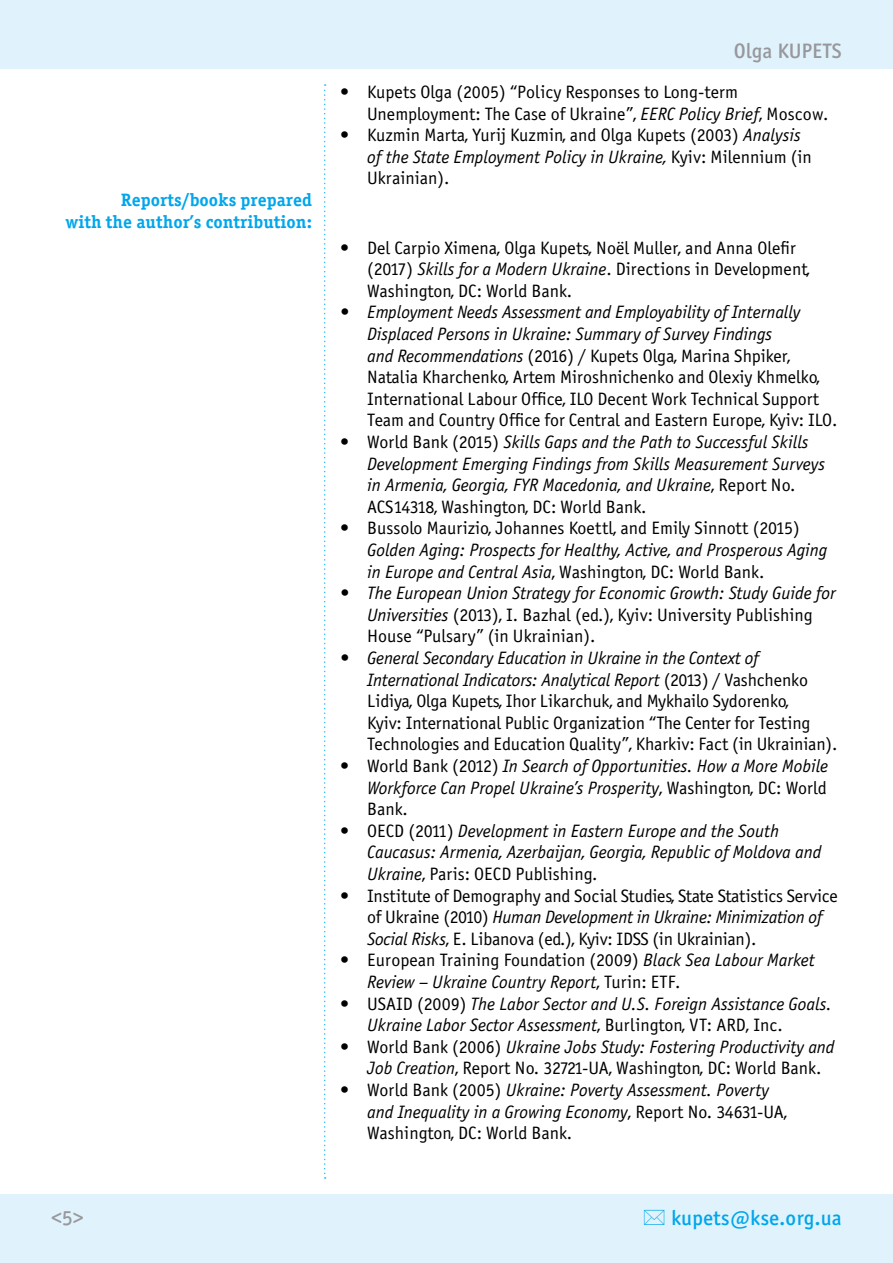
<style>
.page{position:relative;width:893px;height:1263px;background:#fff}
.page>*{position:absolute;margin:0;border:0;box-sizing:border-box;transform-origin:0 0}
.t1{font:21px "Officina Sans Medium ITC";color:#00a6eb}
.t2{font:21px "Officina Sans Medium ITC";color:#98989c}
.t3{font:18px/21.6px "Officina Sans Book ITC";letter-spacing:-.005em;color:#000}
.t4{font:italic 18px/21.6px "Officina Sans Book ITC";color:#000}
.t5{font:18px/21.6px "Officina Serif Bold ITC";color:#00a6eb;text-align:right}
.s1{font-style:italic}
.s2{font-style:normal}
</style>
<div class="page">
<div style="left:0;top:0;width:893px;height:68px;background:#e0f3fc"></div>
<div style="left:0;top:1195px;width:893px;height:68px;background:#e0f3fc"></div>
<svg style="left:324px;top:84px;width:2px;height:1095px"></svg>
<p class="t2" style="left:734px;top:38px;width:110px">Olga KUPETS</p>
<p class="t5" style="left:66px;top:189px;width:248px">Reports/books prepared<br>with the author’s contribution:</p>
<p class="t3" style="left:367px;top:81px;width:463px;text-indent:-27px">• Kupets Olga (2005) “Policy Responses to Long-term<br>Unemployment: The Case of Ukraine”, <span class="s1">EERC Policy Brief</span>, Moscow.</p>
<p class="t3" style="left:367px;top:125px;width:446px;text-indent:-27px">• Kuzmin Marta, Yurij Kuzmin, and Olga Kupets (2003) <span class="s1">Analysis of the State Employment Policy in Ukraine,</span> Kyiv: Milennium (in<br>Ukrainian).</p>
<p class="t3" style="left:367px;top:237px;width:444px;text-indent:-27px">• Del Carpio Ximena, Olga Kupets, Noël Muller, and Anna Olefir (2017) <span class="s1">Skills for a Modern Ukraine</span>. Directions in Development,<br>Washington, DC: World Bank.</p>
<p class="t3" style="left:367px;top:302px;width:472px;text-indent:-27px"><span class="s1">• Employment Needs Assessment and Employability of Internally Displaced Persons in Ukraine: Summary of Survey Findings<br>and Recommendations</span> (2016) / Kupets Olga, Marina Shpiker, Natalia Kharchenko, Artem Miroshnichenko and Olexiy Khmelko, International Labour Office, ILO Decent Work Technical Support Team and Country Office for Central and Eastern Europe, Kyiv: ILO.</p>
<p class="t4" style="left:367px;top:431px;width:460px;text-indent:-27px"><span class="s2">• World Bank (2015)</span> Skills Gaps and the Path to Successful Skills Development Emerging Findings from Skills Measurement Surveys in Armenia, Georgia, FYR Macedonia, and Ukraine<span class="s2">, Report No.<br>ACS14318, Washington, DC: World Bank.</span></p>
<p class="t3" style="left:340px;top:518px;width:461px">• Bussolo Maurizio, Johannes Koettl, and Emily Sinnott (2015)</p>
<p class="t4" style="left:367px;top:539px;width:462px">Golden Aging: Prospects for Healthy, Active, and Prosperous Aging in Europe and Central Asia<span class="s2">, Washington, DC: World Bank.</span></p>
<p class="t3" style="left:367px;top:582px;width:470px;text-indent:-27px"><span class="s1">• The European Union Strategy for Economic Growth: Study Guide for<br>Universities</span> (2013), I. Bazhal (ed.), Kyiv: University Publishing<br>House “Pulsary” (in Ukrainian).</p>
<p class="t3" style="left:367px;top:647px;width:472px;text-indent:-27px"><span class="s1">• General Secondary Education in Ukraine in the Context of International Indicators: Analytical Report</span> (2013) / Vashchenko Lidiya, Olga Kupets, Ihor Likarchuk, and Mykhailo Sydorenko,<br>Kyiv: International Public Organization “The Center for Testing Technologies and Education Quality”, Kharkiv: Fact (in Ukrainian).</p>
<p class="t4" style="left:367px;top:755px;width:463px;text-align:justify;text-indent:-27px"><span class="s2">• World Bank (2012)</span> In Search of Opportunities. How a More Mobile Workforce Can Propel Ukraine’s Prosperity<span class="s2">, Washington, DC: World Bank.</span></p>
<p class="t4" style="left:367px;top:820px;width:456px;text-indent:-27px"><span class="s2">• OECD (2011)</span> Development in Eastern Europe and the South<br>Caucasus: Armenia, Azerbaijan, Georgia, Republic of Moldova and<br>Ukraine<span class="s2">, Paris: OECD Publishing.</span></p>
<p class="t3" style="left:367px;top:885px;width:472px;text-indent:-27px">• Institute of Demography and Social Studies, State Statistics Service of Ukraine (2010) <span class="s1">Human Development in Ukraine: Minimization of<br>Social Risks</span>, E. Libanova (ed.), Kyiv: IDSS (in Ukrainian).</p>
<p class="t4" style="left:367px;top:950px;width:449px;text-indent:-27px"><span class="s2">• European Training Foundation (2009)</span> Black Sea Labour Market<br>Review – Ukraine Country Report<span class="s2">, Turin: ETF.</span></p>
<p class="t4" style="left:367px;top:993px;width:466px;text-indent:-27px"><span class="s2">• USAID (2009)</span> The Labor Sector and U.S. Foreign Assistance Goals.<br>Ukraine Labor Sector Assessment<span class="s2">, Burlington, VT: ARD, Inc.</span></p>
<p class="t3" style="left:367px;top:1036px;width:469px;text-indent:-27px">• World Bank (2006) <span class="s1">Ukraine Jobs Study: Fostering Productivity and<br>Job Creation</span>, Report No. 32721-UA, Washington, DC: World Bank.</p>
<p class="t4" style="left:367px;top:1079px;width:422px;text-indent:-27px"><span class="s2">• World Bank (2005)</span> Ukraine: Poverty Assessment. Poverty and Inequality in a Growing Economy<span class="s2">, Report No. 34631-UA,<br>Washington, DC: World Bank.</span></p>
<p class="t2" style="left:51px;top:1205px;width:34px">&lt;5&gt;</p>
<p class="t1" style="left:671px;top:1205px;width:172px">kupets@kse.org.ua</p>
</div>
